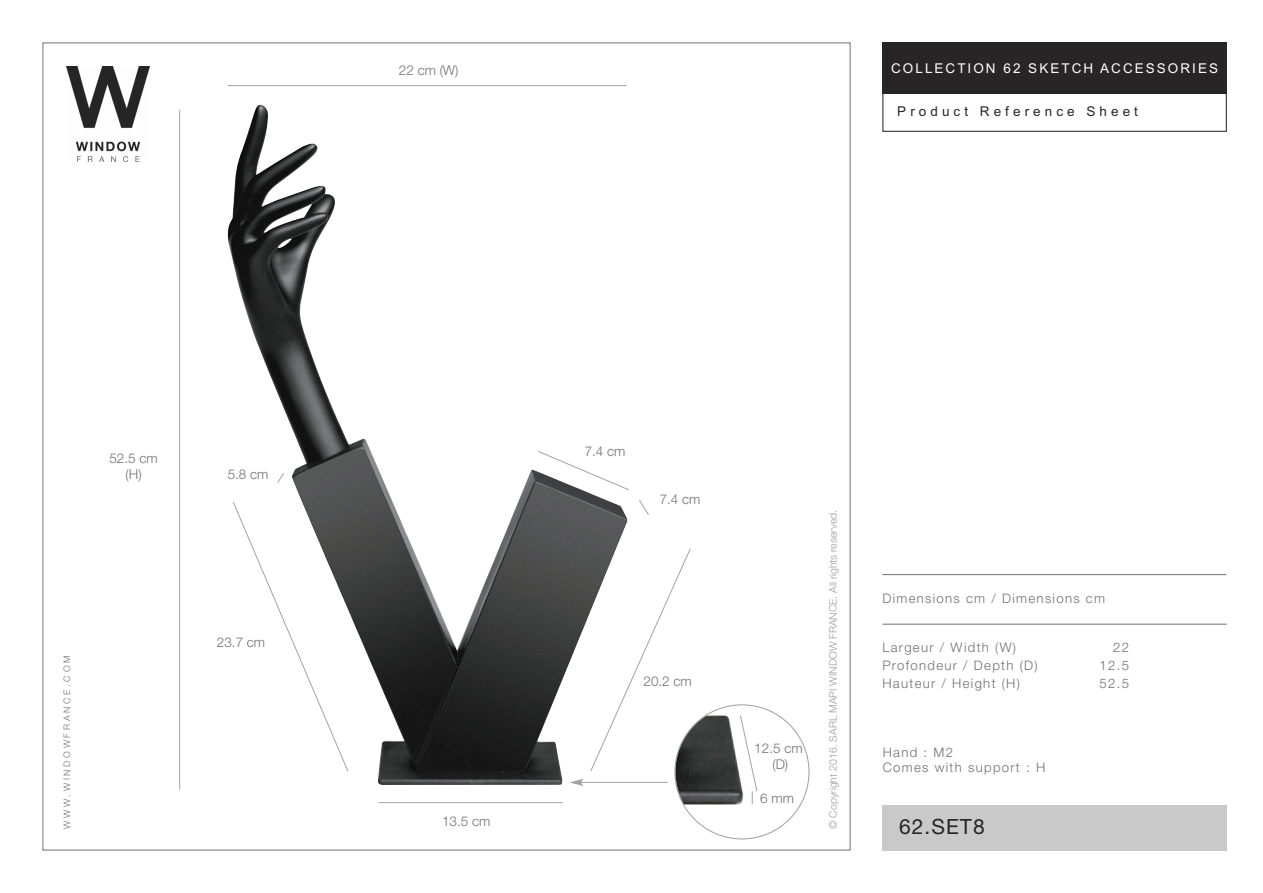
<style>
.page{position:relative;width:1263px;height:893px;background:#fff}
.page>*{position:absolute;margin:0;border:0;box-sizing:border-box;transform-origin:0 0}
.t1{font:21px "Helvetica Neue";letter-spacing:.05em;color:#272526}
.t2{font:300 13.5px/16.2px "Helvetica Neue LT Pro";color:#727172;text-align:center}
.t3{font:13.5px "Arial";letter-spacing:.15em;color:#fff}
.t4{font:13.5px "Arial";letter-spacing:.3em;color:#272526}
.t5{font:300 13.2px/15.8px "Helvetica Neue LT Pro";letter-spacing:.1em;color:#727172}
.t6{font:300 10.5px "Helvetica Neue LT Pro";color:#9e9d9d}
.t7{font:300 9px "Helvetica Neue LT Std";letter-spacing:.3em;color:#727172}
</style>
<div class="page">
<div style="left:882px;top:43px;width:345px;height:51px;background:#272526"></div>
<div style="left:882px;top:43px;width:345px;height:89px;border:1px solid #272526"></div>
<div style="left:882px;top:805px;width:345px;height:45px;background:#c9c9c9"></div>
<hr style="left:882px;top:624px;width:345px;height:1px;background:#727172">
<hr style="left:882px;top:574px;width:344px;height:1px;background:#727172">
<hr style="left:378px;top:802px;width:185px;height:1px;background:#afafaf">
<hr style="left:179px;top:110px;width:1px;height:679px;background:#b2b2b2">
<img style="left:66px;top:66px;width:83px;height:96px">
<img style="left:227px;top:104px;width:400px;height:681px">
<svg style="left:537px;top:450px;width:92px;height:41px"></svg>
<svg style="left:232px;top:501px;width:117px;height:271px"></svg>
<hr style="left:581px;top:782px;width:87px;height:1px;background:#aaa">
<svg style="left:570px;top:779px;width:13px;height:7px"></svg>
<svg style="left:590px;top:548px;width:219px;height:291px"></svg>
<svg style="left:639px;top:500px;width:10px;height:15px"></svg>
<svg style="left:277px;top:472px;width:8px;height:12px"></svg>
<hr style="left:228px;top:85px;width:399px;height:1px;background:#acabac">
<p class="t2" style="left:399px;top:64px;width:61px">22 cm (W)</p>
<p class="t3" style="left:891px;top:61px;width:328px">COLLECTION 62 SKETCH ACCESSORIES</p>
<p class="t4" style="left:897px;top:104px;width:242px">Product Reference Sheet</p>
<p class="t2" style="left:109px;top:451px;width:50px">52.5 cm (H)</p>
<p class="t2" style="left:228px;top:467px;width:42px">5.8 cm</p>
<p class="t7" style="left:64px;top:828px;width:174px;rotate:-90deg">WWW.WINDOWFRANCE.COM</p>
<p class="t2" style="left:217px;top:635px;width:50px">23.7 cm</p>
<p class="t2" style="left:442px;top:814px;width:50px">13.5 cm</p>
<p class="t2" style="left:585px;top:445px;width:42px">7.4 cm</p>
<p class="t2" style="left:660px;top:493px;width:42px">7.4 cm</p>
<p class="t2" style="left:643px;top:674px;width:50px">20.2 cm</p>
<p class="t2" style="left:754px;top:741px;width:50px">12.5 cm (D)</p>
<p class="t2" style="left:760px;top:791px;width:35px">6 mm</p>
<p class="t6" style="left:829px;top:829px;width:321px;rotate:-90deg">© Copyright 2016. SARL MAPI WINDOW FRANCE. All rights reserved.</p>
<p class="t5" style="left:882px;top:591px;width:224px">Dimensions cm / Dimensions cm</p>
<p class="t5" style="left:882px;top:641px;width:135px">Largeur / Width (W)</p>
<p class="t5" style="left:1113px;top:641px;width:17px">22</p>
<p class="t5" style="left:882px;top:659px;width:157px">Profondeur / Depth (D)</p>
<p class="t5" style="left:1099px;top:659px;width:31px">12.5</p>
<p class="t5" style="left:882px;top:677px;width:139px">Hauteur / Height (H)</p>
<p class="t5" style="left:1099px;top:677px;width:31px">52.5</p>
<p class="t5" style="left:883px;top:745px;width:164px">Hand : M2<br>Comes with support : H</p>
<h1 class="t1" style="left:899px;top:814px;width:87px">62.SET8</h1>
</div>
